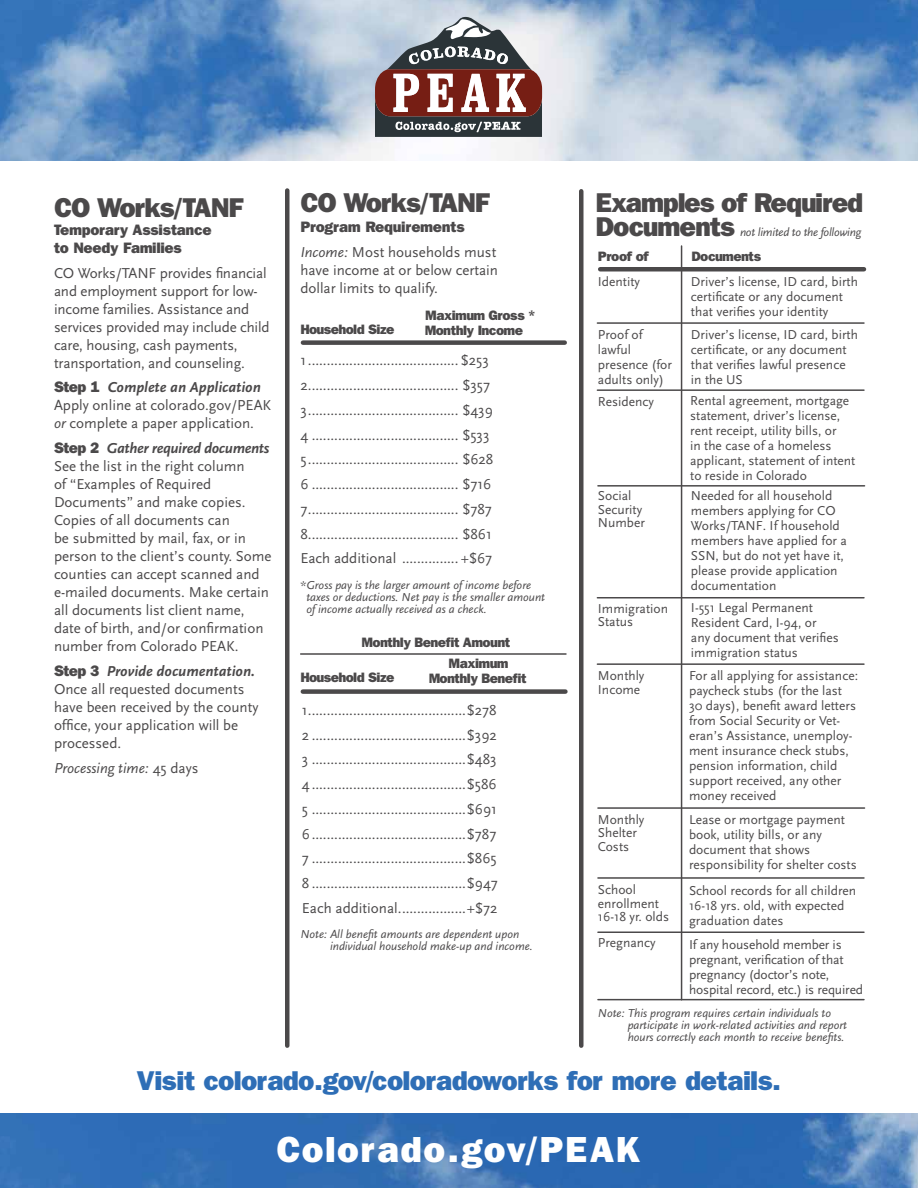
<style>
.page{position:relative;width:918px;height:1188px;background:#fff}
.page>*{position:absolute;margin:0;border:0;box-sizing:border-box;transform-origin:0 0}
.t1{font:800 36px "Franklingothicheavy";letter-spacing:.06em;color:#fff}
.t2{font:800 27px/24px "Franklingothicheavy";letter-spacing:-.03em;color:#4b494a}
.t3{font:800 27px "Franklingothicheavy";letter-spacing:-.01em;color:#2e6eb6}
.t4{font:15px/18px "Scala Sans";color:#4b494a}
.t5{font:800 15px/18px "Franklingothicheavy";letter-spacing:-.01em;color:#4b494a}
.t6{font:italic 15px "Scala Sans";color:#4b494a}
.t7{font:13.5px/15px "Scala Sans";color:#4b494a}
.t8{font:800 13.5px/15px "Franklingothicheavy";letter-spacing:-.02em;color:#4b494a}
.t9{font:italic 12px/12px "Scala Sans";color:#4b494a}
.t10{font:italic 12px "Scala Sans";letter-spacing:-.02em;color:#4b494a}
.s1{font-family:"Franklingothicheavy";font-weight:800}
.s2{font-weight:700;font-style:italic}
.s3{font-style:italic}
.s4{font-style:normal}
</style>
<div class="page">
<img style="left:0;top:0;width:918px;height:160px">
<img style="left:0;top:1114px;width:918px;height:74px">
<svg style="left:375px;top:16px;width:167px;height:121px"></svg>
<hr style="left:681px;top:246px;width:1px;height:754px;background:#4b494a">
<div style="left:600px;top:267px;width:264px;height:5px;background:#4b494a"></div>
<hr style="left:597px;top:322px;width:267px;height:2px;background:#4b494a">
<hr style="left:597px;top:389px;width:267px;height:2px;background:#4b494a">
<hr style="left:598px;top:485px;width:267px;height:2px;background:#4b494a">
<hr style="left:597px;top:597px;width:267px;height:1px;background:#4b494a">
<hr style="left:597px;top:663px;width:267px;height:2px;background:#4b494a">
<hr style="left:598px;top:807px;width:267px;height:2px;background:#4b494a">
<div style="left:303px;top:340px;width:262px;height:5px;background:#4b494a"></div>
<div style="left:303px;top:689px;width:262px;height:5px;background:#4b494a"></div>
<hr style="left:300px;top:653px;width:266px;height:2px;background:#4b494a">
<hr style="left:598px;top:877px;width:266px;height:2px;background:#4b494a">
<hr style="left:598px;top:932px;width:266px;height:1px;background:#4b494a">
<hr style="left:598px;top:999px;width:266px;height:1px;background:#4b494a">
<div style="left:285px;top:190px;width:5px;height:856px;background:#4b494a"></div>
<div style="left:579px;top:191px;width:5px;height:855px;background:#4b494a"></div>
<h2 class="t2" style="left:54px;top:195px;width:191px">CO Works/TANF</h2>
<p class="t5" style="left:54px;top:220px;width:159px">Temporary Assistance to Needy Families</p>
<p class="t4" style="left:54px;top:264px;width:217px">CO Works/TANF provides financial and employment support for low&shy;income families. Assistance and services provided may include child care, housing, cash payments, transportation, and counseling.</p>
<p class="t4" style="left:54px;top:379px;width:219px"><span class="s1">Step 1</span> <span class="s2">Complete an Application<br></span>Apply online at colorado.gov/PEAK <span class="s3">or</span> complete a paper application.</p>
<p class="t4" style="left:54px;top:439px;width:219px"><span class="s1">Step 2</span> <span class="s2">Gather required documents<br></span>See the list in the right column<br>of “Examples of Required<br>Documents” and make copies.<br>Copies of all documents can<br>be submitted by mail, fax, or in person to the client’s county. Some counties can accept scanned and e-mailed documents. Make certain all documents list client name, date of birth, and/or confirmation number from Colorado PEAK.</p>
<p class="t4" style="left:54px;top:662px;width:206px"><span class="s1">Step 3</span> <span class="s2">Provide documentation.<br></span>Once all requested documents have been received by the county office, your application will be processed.</p>
<p class="t6" style="left:54px;top:759px;width:146px">Processing time: <span class="s4">45 days</span></p>
<h2 class="t2" style="left:300px;top:190px;width:191px">CO Works/TANF</h2>
<p class="t5" style="left:300px;top:217px;width:166px">Program Requirements</p>
<p class="t4" style="left:300px;top:243px;width:199px;text-align:justify"><span class="s3">Income:</span> Most households must have income at or below certain dollar limits to qualify.</p>
<p class="t8" style="left:300px;top:321px;width:96px">Household Size</p>
<p class="t8" style="left:425px;top:308px;width:112px">Maximum Gross *<br>Monthly Income</p>
<p class="t4" style="left:300px;top:348px;width:195px;line-height:24.8px">1........................................ $253<br>2........................................ $357<br>3........................................ $439<br>4 ....................................... $533<br>5........................................ $628<br>6 ....................................... $716<br>7........................................ $787<br>8........................................ $861<br>Each additional ............... +$67</p>
<p class="t9" style="left:306px;top:579px;width:240px;text-indent:-6px"><span class="s4">*</span>Gross pay is the larger amount of income before taxes or deductions. Net pay is the smaller amount of income actually received as a check.</p>
<p class="t8" style="left:362px;top:634px;width:150px">Monthly Benefit Amount</p>
<p class="t8" style="left:300px;top:669px;width:96px">Household Size</p>
<p class="t8" style="left:429px;top:656px;width:99px;text-align:center">Maximum<br>Monthly Benefit</p>
<p class="t4" style="left:302px;top:698px;width:198px;line-height:24.8px;text-align:justify">1..........................................$278<br>2 .........................................$392<br>3 .........................................$483<br>4.........................................$586<br>5 .........................................$691<br>6.........................................$787<br>7 .........................................$865<br>8 .........................................$947<br>Each additional..................+$72</p>
<p class="t9" style="left:330px;top:929px;width:204px;text-indent:-30px">Note: All benefit amounts are dependent upon individual household make-up and income.</p>
<h2 class="t2" style="left:596px;top:190px;width:269px">Examples of Required<br>Documents</h2>
<p class="t10" style="left:740px;top:226px;width:123px">not limited to the following</p>
<p class="t8" style="left:598px;top:248px;width:52px">Proof of</p>
<p class="t8" style="left:691px;top:248px;width:71px">Documents</p>
<p class="t7" style="left:598px;top:275px;width:44px">Identity</p>
<p class="t7" style="left:691px;top:275px;width:169px">Driver’s license, ID card, birth certificate or any document that verifies your identity</p>
<p class="t7" style="left:598px;top:327px;width:76px">Proof of lawful presence (for adults only)</p>
<p class="t7" style="left:691px;top:327px;width:169px">Driver’s license, ID card, birth certificate, or any document that verifies lawful presence in the US</p>
<p class="t7" style="left:598px;top:394px;width:58px">Residency</p>
<p class="t7" style="left:690px;top:393px;width:167px">Rental agreement, mortgage statement, driver’s license, rent receipt, utility bills, or<br>in the case of a homeless applicant, statement of intent to reside in Colorado</p>
<p class="t7" style="left:598px;top:489px;width:48px;line-height:13.5px">Social<br>Security<br>Number</p>
<p class="t7" style="left:691px;top:489px;width:157px">Needed for all household members applying for CO<br>Works/TANF. If household members have applied for a<br>SSN, but do not yet have it, please provide application documentation</p>
<p class="t7" style="left:598px;top:602px;width:72px;line-height:13.5px">Immigration<br>Status</p>
<p class="t7" style="left:598px;top:669px;width:48px;line-height:13.5px">Monthly<br>Income</p>
<p class="t7" style="left:598px;top:813px;width:48px;line-height:13.5px">Monthly<br>Shelter<br>Costs</p>
<p class="t7" style="left:598px;top:883px;width:73px;line-height:13.5px">School enrollment<br>16-18 yr. olds</p>
<p class="t7" style="left:598px;top:936px;width:59px">Pregnancy</p>
<p class="t7" style="left:691px;top:600px;width:149px">I-551 Legal Permanent<br>Resident Card, I-94, or any document that verifies immigration status</p>
<p class="t7" style="left:689px;top:669px;width:171px">For all applying for assistance: paycheck stubs (for the last<br>30 days), benefit award letters from Social Security or Vet&shy;eran’s Assistance, unemploy&shy;ment insurance check stubs, pension information, child support received, any other money received</p>
<p class="t7" style="left:689px;top:812px;width:169px">Lease or mortgage payment book, utility bills, or any document that shows responsibility for shelter costs</p>
<p class="t7" style="left:689px;top:883px;width:169px">School records for all children<br>16-18 yrs. old, with expected graduation dates</p>
<p class="t7" style="left:689px;top:937px;width:176px">If any household member is pregnant, verification of that pregnancy (doctor’s note, hospital record, etc.) is required</p>
<p class="t9" style="left:628px;top:1008px;width:221px;text-indent:-30px">Note: This program requires certain individuals to participate in work-related activities and report hours correctly each month to receive benefits.</p>
<h2 class="t3" style="left:137px;top:1063px;width:645px">Visit colorado.gov/coloradoworks for more details.</h2>
<h1 class="t1" style="left:276px;top:1126px;width:365px">Colorado.gov/PEAK</h1>
</div>
